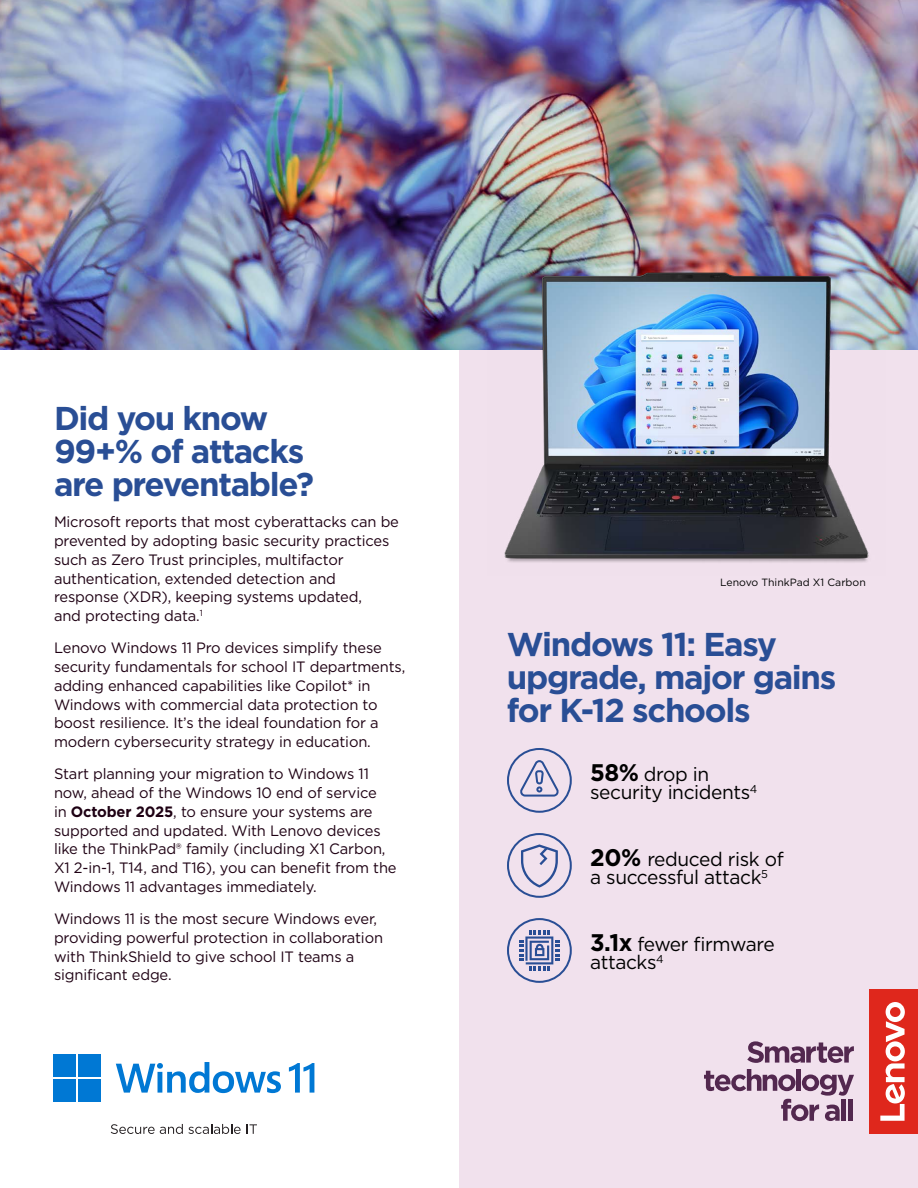
<style>
.page{position:relative;width:918px;height:1188px;background:#fff}
.page>*{position:absolute;margin:0;border:0;box-sizing:border-box;transform-origin:0 0}
.t1{font:700 33px/33px "Gotham";letter-spacing:-.04em;color:#294e95}
.t2{font:19.5px/18.8px "Gotham";letter-spacing:-.02em;color:#000}
.t3{font:15px/18.8px "Gotham";letter-spacing:-.01em;color:#1e0013}
.t4{font:10.5px "Gotham";color:#000}
.s1{font-weight:700}
.s2{font-weight:700;font-size:24px}
</style>
<div class="page">
<div style="left:459px;top:349px;width:459px;height:839px;background:#f1e1ed"></div>
<img style="left:0;top:0;width:918px;height:349px">
<svg style="left:507px;top:748px;width:65px;height:65px"></svg>
<svg style="left:507px;top:833px;width:65px;height:65px"></svg>
<svg style="left:507px;top:918px;width:65px;height:65px"></svg>
<svg style="left:747px;top:1041px;width:107px;height:22px"></svg>
<svg style="left:704px;top:1069px;width:150px;height:52px"></svg>
<hr style="left:842px;top:1099px;width:4px;height:22px;background:#53284f">
<hr style="left:848px;top:1099px;width:4px;height:22px;background:#53284f">
<div style="left:869px;top:989px;width:49px;height:145px;background:#df271c"></div>
<svg style="left:880px;top:1002px;width:25px;height:119px"></svg>
<div style="left:53px;top:1054px;width:23px;height:23px;background:#0078d4"></div>
<div style="left:78px;top:1054px;width:23px;height:23px;background:#0078d4"></div>
<div style="left:53px;top:1079px;width:23px;height:23px;background:#0078d4"></div>
<div style="left:78px;top:1079px;width:23px;height:23px;background:#0078d4"></div>
<svg style="left:116px;top:1062px;width:165px;height:31px"></svg>
<svg style="left:289px;top:1063px;width:25px;height:30px"></svg>
<svg style="left:111px;top:1124px;width:130px;height:10px"></svg>
<svg style="left:247px;top:1124px;width:10px;height:10px"></svg>
<img style="left:487px;top:251px;width:399px;height:312px">
<h1 class="t1" style="left:54px;top:402px;width:262px">Did you know<br>99+% of attacks are preventable?</h1>
<p class="t3" style="left:54px;top:512px;width:346px">Microsoft reports that most cyberattacks can be prevented by adopting basic security practices such as Zero Trust principles, multifactor authentication, extended detection and response (XDR), keeping systems updated,<br>and protecting data.<sup>1</sup></p>
<p class="t3" style="left:54px;top:638px;width:353px">Lenovo Windows 11 Pro devices simplify these security fundamentals for school IT departments, adding enhanced capabilities like Copilot* in Windows with commercial data protection to boost resilience. It’s the ideal foundation for a modern cybersecurity strategy in education.</p>
<p class="t3" style="left:54px;top:764px;width:344px">Start planning your migration to Windows 11 now, ahead of the Windows 10 end of service<br>in <span class="s1">October 2025</span>, to ensure your systems are supported and updated. With Lenovo devices like the ThinkPad® family (including X1 Carbon, X1 2-in-1, T14, and T16), you can benefit from the Windows 11 advantages immediately.</p>
<p class="t3" style="left:54px;top:909px;width:331px">Windows 11 is the most secure Windows ever, providing powerful protection in collaboration with ThinkShield to give school IT teams a significant edge.</p>
<p class="t4" style="left:720px;top:575px;width:147px">Lenovo ThinkPad X1 Carbon</p>
<h1 class="t1" style="left:507px;top:627px;width:331px">Windows 11: Easy upgrade, major gains for K-12 schools</h1>
<h2 class="t2" style="left:590px;top:764px;width:169px"><span class="s2">58%</span> drop in security incidents<sup>4</sup></h2>
<h2 class="t2" style="left:590px;top:849px;width:195px"><span class="s2">20%</span> reduced risk of a successful attack<sup>5</sup></h2>
<h2 class="t2" style="left:590px;top:934px;width:186px"><span class="s2">3.1x</span> fewer firmware attacks<sup>4</sup></h2>
</div>
